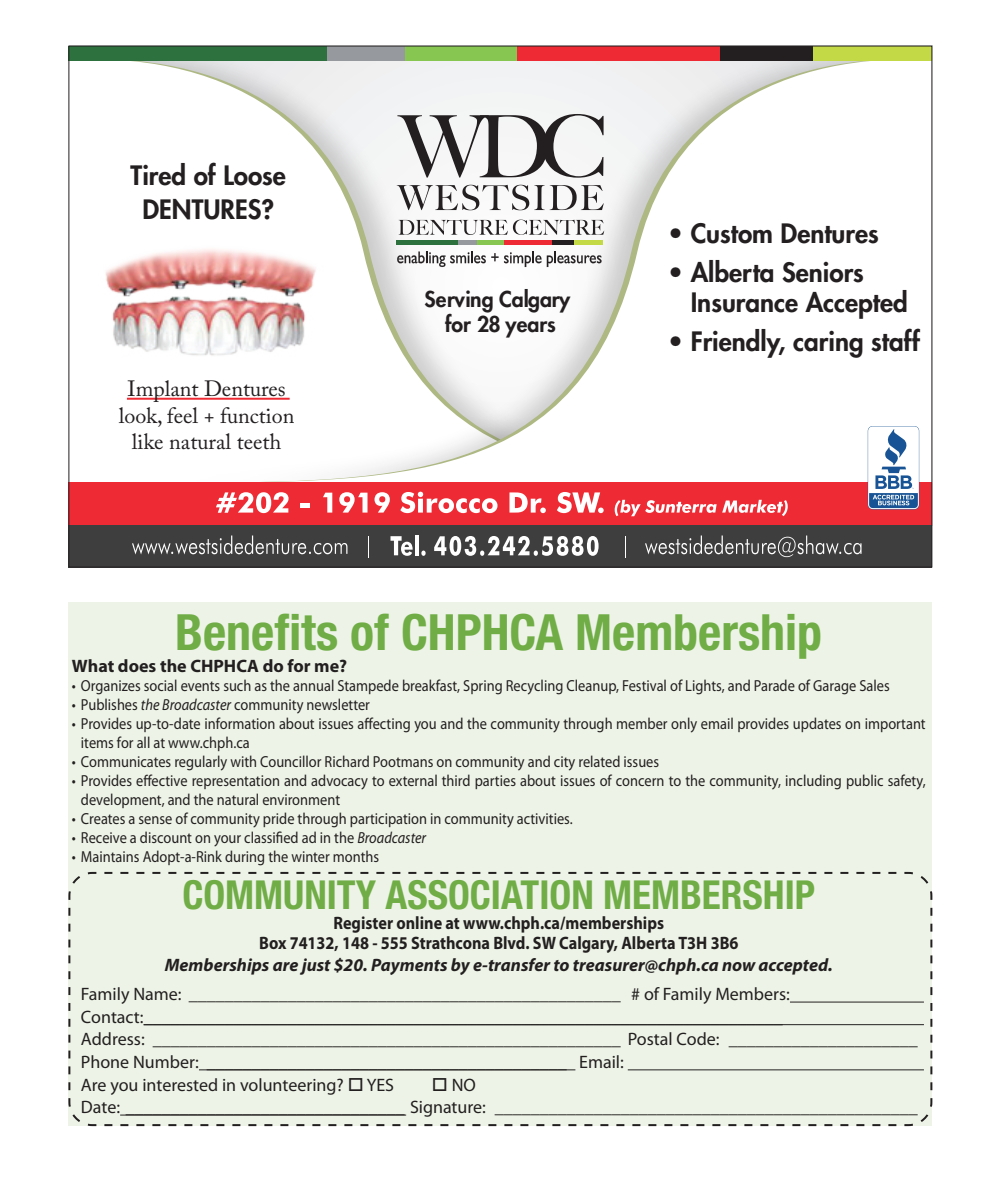
<style>
.page{position:relative;width:990px;height:1188px;background:#fff}
.page>*{position:absolute;margin:0;border:0;box-sizing:border-box;transform-origin:0 0}
.t1{font:700 condensed 50px "Helvetica Neue LT Std";color:#70ad46}
.t2{font:700 condensed 40px "Helvetica Neue LT Std";color:#70ad46}
.t3{font:800 26px/34.4px "Futura Std";color:#231f20;text-align:center}
.t4{font:22px/26.4px "Adobe Caslon Pro";color:#231f20;text-align:center}
.t5{font:800 21.2px/25.6px "Futura Std";color:#231f20;text-align:center}
.Body_text{font:18px "Myriad Pro";color:#231f20}
.Body_text-2{font:700 18px/20px "Myriad Pro";color:#231f20;text-align:center;scale:.9 1}
.Body_text-3{font:italic 700 18px "Myriad Pro";color:#231f20}
.Body_text-4{font:700 18px "Myriad Pro";color:#231f20}
.t6{font:16px/19px "Myriad Pro";color:#231f20;scale:.9 1}
.s1{font-style:italic}
</style>
<div class="page">
<div style="left:68px;top:603px;width:864px;height:523px;background:#edf4e7"></div>
<svg style="left:68px;top:871px;width:865px;height:256px"></svg>
<hr style="left:790px;top:1002px;width:134px;height:1px;background:#231f20">
<hr style="left:144px;top:1024px;width:780px;height:1px;background:#231f20">
<hr style="left:199px;top:1069px;width:376px;height:1px;background:#231f20">
<hr style="left:628px;top:1069px;width:296px;height:1px;background:#231f20">
<hr style="left:120px;top:1115px;width:286px;height:1px;background:#231f20">
<svg style="left:149px;top:61px;width:781px;height:422px"></svg>
<div style="left:68px;top:483px;width:864px;height:42px;background:#ee2b34"></div>
<div style="left:68px;top:525px;width:864px;height:43px;background:#3e3e3f"></div>
<svg style="left:216px;top:492px;width:73px;height:21px"></svg>
<div style="left:301px;top:503px;width:9px;height:5px;background:#fff"></div>
<svg style="left:323px;top:493px;width:9px;height:20px"></svg>
<svg style="left:339px;top:492px;width:29px;height:21px"></svg>
<svg style="left:375px;top:492px;width:15px;height:21px"></svg>
<svg style="left:400px;top:492px;width:98px;height:21px"></svg>
<svg style="left:509px;top:492px;width:37px;height:21px"></svg>
<svg style="left:557px;top:492px;width:47px;height:21px"></svg>
<svg style="left:615px;top:500px;width:173px;height:16px"></svg>
<svg style="left:391px;top:536px;width:22px;height:20px"></svg>
<hr style="left:415px;top:535px;width:4px;height:20px;background:#fff">
<svg style="left:421px;top:551px;width:5px;height:5px"></svg>
<svg style="left:434px;top:536px;width:165px;height:20px"></svg>
<div style="left:68px;top:46px;width:260px;height:15px;background:#2d713f"></div>
<div style="left:328px;top:46px;width:79px;height:15px;background:#969a9f"></div>
<div style="left:405px;top:46px;width:113px;height:15px;background:#88c652"></div>
<div style="left:718px;top:46px;width:97px;height:15px;background:#231f20"></div>
<div style="left:813px;top:46px;width:119px;height:15px;background:#c3d946"></div>
<div style="left:518px;top:46px;width:202px;height:15px;background:#ee2b34"></div>
<div style="left:868px;top:426px;width:51px;height:83px;background:#fff;border-radius:5px"></div>
<svg style="left:869px;top:429px;width:49px;height:79px"></svg>
<img style="left:105px;top:226px;width:218px;height:146px">
<svg style="left:368px;top:537px;width:1px;height:21px"></svg>
<svg style="left:625px;top:537px;width:1px;height:21px"></svg>
<svg style="left:645px;top:536px;width:217px;height:21px"></svg>
<svg style="left:132px;top:536px;width:215px;height:19px"></svg>
<svg style="left:397px;top:185px;width:207px;height:25px"></svg>
<svg style="left:399px;top:220px;width:205px;height:15px"></svg>
<svg style="left:397px;top:114px;width:207px;height:64px"></svg>
<svg style="left:397px;top:252px;width:205px;height:15px"></svg>
<hr style="left:397px;top:240px;width:61px;height:4px;background:#2d713f">
<hr style="left:458px;top:240px;width:19px;height:4px;background:#969a9f">
<hr style="left:477px;top:240px;width:27px;height:4px;background:#88c652">
<hr style="left:552px;top:240px;width:23px;height:4px;background:#231f20">
<hr style="left:575px;top:240px;width:28px;height:4px;background:#c3d946">
<hr style="left:504px;top:240px;width:48px;height:4px;background:#ee2b34">
<hr style="left:127px;top:398px;width:163px;height:2px;background:#ee2b34">
<h3 class="t3" style="left:131px;top:158px;width:157px">Tired of Loose<br>DENTURES?</h3>
<h3 class="t4" style="left:119px;top:376px;width:177px">Implant Dentures look, feel + function like natural teeth</h3>
<h3 class="t5" style="left:425px;top:286px;width:147px">Serving Calgary for 28 years</h3>
<h3 class="t3" style="left:668px;top:217px;width:212px">• Custom Dentures</h3>
<h3 class="t3" style="left:691px;top:257px;width:218px;line-height:30.4px;text-align:left;text-indent:-23px">• Alberta Seniors<br>Insurance Accepted</h3>
<h3 class="t3" style="left:668px;top:324px;width:253px">• Friendly, caring staff</h3>
<p class="t1" style="left:175px;top:602px;width:648px">Benefits of CHPHCA Membership</p>
<p class="Body_text-4" style="left:72px;top:654px;width:277px">What does the CHPHCA do for me?</p>
<p class="t6" style="left:72px;top:676px;width:910px">• Organizes social events such as the annual Stampede breakfast, Spring Recycling Cleanup, Festival of Lights, and Parade of Garage Sales</p>
<p class="t6" style="left:72px;top:695px;width:333px">• Publishes <span class="s1">the Broadcaster</span> community newsletter</p>
<p class="t6" style="left:81px;top:714px;width:940px;text-indent:-9px">• Provides up-to-date information about issues affecting you and the community through member only email provides updates on important items for all at www.chph.ca</p>
<p class="t6" style="left:72px;top:752px;width:654px">• Communicates regularly with Councillor Richard Pootmans on community and city related issues</p>
<p class="t6" style="left:81px;top:771px;width:940px;text-indent:-9px">• Provides effective representation and advocacy to external third parties about issues of concern to the community, including public safety, development, and the natural environment</p>
<p class="t6" style="left:72px;top:809px;width:558px">• Creates a sense of community pride through participation in community activities.</p>
<p class="t6" style="left:72px;top:828px;width:395px">• Receive a discount on your classified ad in the <span class="s1">Broadcaster</span></p>
<p class="t6" style="left:72px;top:847px;width:343px">• Maintains Adopt-a-Rink during the winter months</p>
<p class="t2" style="left:182px;top:871px;width:634px">COMMUNITY ASSOCIATION MEMBERSHIP</p>
<p class="Body_text-2" style="left:259px;top:913px;width:534px">Register online at www.chph.ca/memberships<br>Box 74132, 148 - 555 Strathcona Blvd. SW Calgary, Alberta T3H 3B6</p>
<p class="Body_text-3" style="left:165px;top:954px;width:669px">Memberships are just $20. Payments by e-transfer to treasurer@chph.ca now accepted.</p>
<p class="Body_text" style="left:81px;top:983px;width:711px">Family Name: ________________________________________________ # of Family Members:</p>
<p class="Body_text" style="left:81px;top:1006px;width:703px">Contact:_______________________________________________________________________</p>
<p class="Body_text" style="left:81px;top:1028px;width:838px">Address: ____________________________________________________ Postal Code: _____________________</p>
<p class="Body_text" style="left:81px;top:1051px;width:545px">Phone Number: ________________________________________ Email:</p>
<p class="Body_text" style="left:81px;top:1074px;width:315px">Are you interested in volunteering? □ YES</p>
<p class="Body_text" style="left:432px;top:1074px;width:46px">□ NO</p>
<p class="Body_text" style="left:81px;top:1096px;width:838px">Date: _______________________________ Signature: _______________________________________________</p>
</div>
